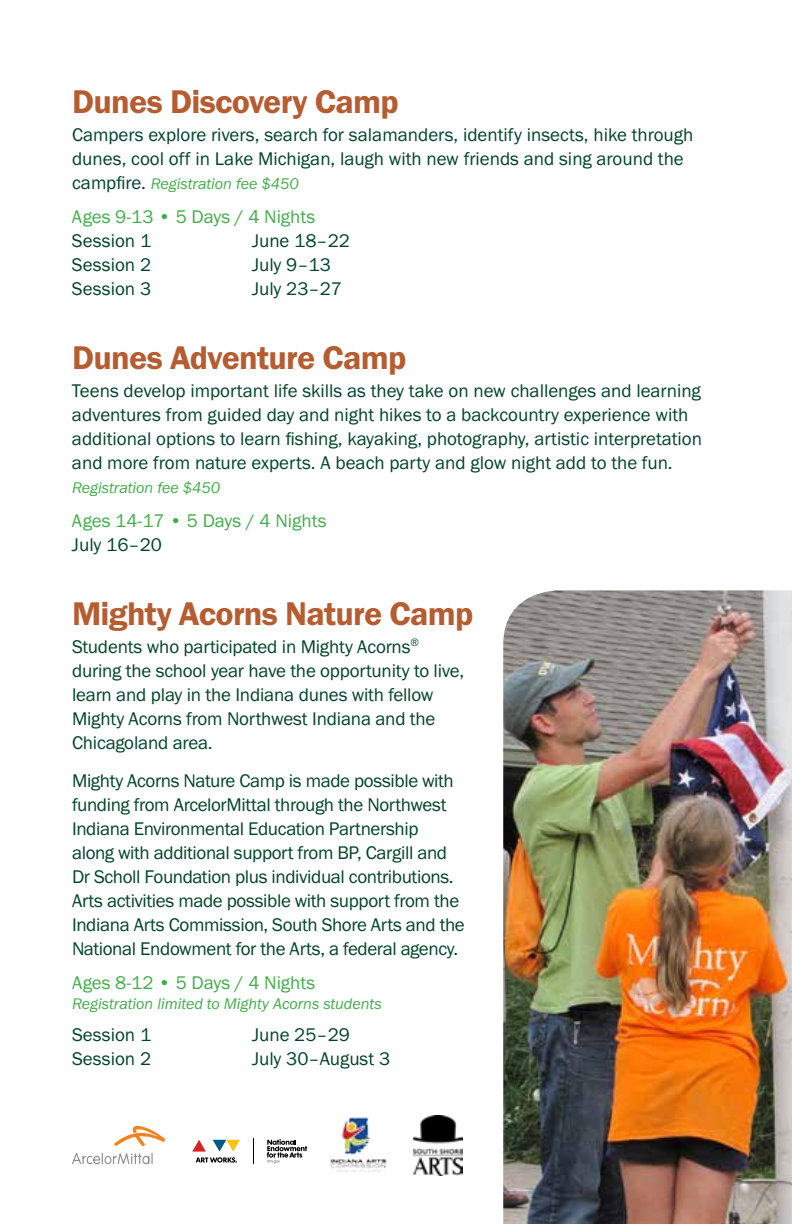
<style>
.page{position:relative;width:792px;height:1224px;background:#fff}
.page>*{position:absolute;margin:0;border:0;box-sizing:border-box;transform-origin:0 0}
.t1{font:34px "Franklin Gothic URW Dem";letter-spacing:-.02em;color:#b65c31}
.t2{font:19px/24px "Franklin Gothic URW Boo";letter-spacing:-.01em;color:#00432a}
.t3{font:19px "Franklin Gothic URW Boo";color:#41ad49}
.t4{font:16px "Franklin Gothic URW Boo Ita";color:#41ad49}
.s1{font-family:"Franklin Gothic URW Boo";font-size:19px;color:#00432a}
</style>
<div class="page">
<img style="left:503px;top:590px;width:289px;height:634px">
<img style="left:413px;top:1115px;width:49px;height:61px">
<img style="left:330px;top:1117px;width:57px;height:55px">
<svg style="left:72px;top:1126px;width:93px;height:39px"></svg>
<svg style="left:253px;top:1138px;width:1px;height:26px"></svg>
<svg style="left:192px;top:1140px;width:48px;height:23px"></svg>
<svg style="left:267px;top:1139px;width:40px;height:24px"></svg>
<h1 class="t1" style="left:72px;top:80px;width:328px">Dunes Discovery Camp</h1>
<p class="t2" style="left:72px;top:122px;width:623px">Campers explore rivers, search for salamanders, identify insects, hike through dunes, cool off in Lake Michigan, laugh with new friends and sing around the</p>
<p class="t4" style="left:72px;top:173px;width:228px"><span class="s1">campfire.</span> Registration fee $450</p>
<p class="t3" style="left:72px;top:205px;width:245px">Ages 9-13 • 5 Days / 4 Nights</p>
<p class="t2" style="left:72px;top:228px;width:81px">Session 1</p>
<p class="t2" style="left:252px;top:228px;width:100px">June 18–22</p>
<p class="t2" style="left:72px;top:252px;width:81px">Session 2</p>
<p class="t2" style="left:252px;top:252px;width:80px">July 9–13</p>
<p class="t2" style="left:72px;top:276px;width:81px">Session 3</p>
<p class="t2" style="left:252px;top:276px;width:92px">July 23–27</p>
<h1 class="t1" style="left:72px;top:336px;width:336px">Dunes Adventure Camp</h1>
<p class="t2" style="left:72px;top:378px;width:632px">Teens develop important life skills as they take on new challenges and learning adventures from guided day and night hikes to a backcountry experience with additional options to learn fishing, kayaking, photography, artistic interpretation and more from nature experts. A beach party and glow night add to the fun.</p>
<p class="t4" style="left:72px;top:477px;width:150px">Registration fee $450</p>
<p class="t3" style="left:72px;top:509px;width:256px">Ages 14-17 • 5 Days / 4 Nights</p>
<p class="t2" style="left:72px;top:532px;width:92px">July 16–20</p>
<h1 class="t1" style="left:72px;top:592px;width:403px">Mighty Acorns Nature Camp</h1>
<p class="t2" style="left:72px;top:634px;width:394px">Students who participated in Mighty Acorns<sup>® </sup>during the school year have the opportunity to live, learn and play in the Indiana dunes with fellow Mighty Acorns from Northwest Indiana and the Chicagoland area.</p>
<p class="t2" style="left:72px;top:768px;width:394px">Mighty Acorns Nature Camp is made possible with funding from ArcelorMittal through the Northwest Indiana Environmental Education Partnership along with additional support from BP, Cargill and Dr Scholl Foundation plus individual contributions.<br>Arts activities made possible with support from the Indiana Arts Commission, South Shore Arts and the National Endowment for the Arts, a federal agency.</p>
<p class="t3" style="left:72px;top:971px;width:245px">Ages 8-12 • 5 Days / 4 Nights</p>
<p class="t4" style="left:72px;top:993px;width:311px">Registration limited to Mighty Acorns students</p>
<p class="t2" style="left:72px;top:1022px;width:81px">Session 1</p>
<p class="t2" style="left:252px;top:1022px;width:100px">June 25–29</p>
<p class="t2" style="left:72px;top:1046px;width:81px">Session 2</p>
<p class="t2" style="left:252px;top:1046px;width:140px">July 30–August 3</p>
</div>
